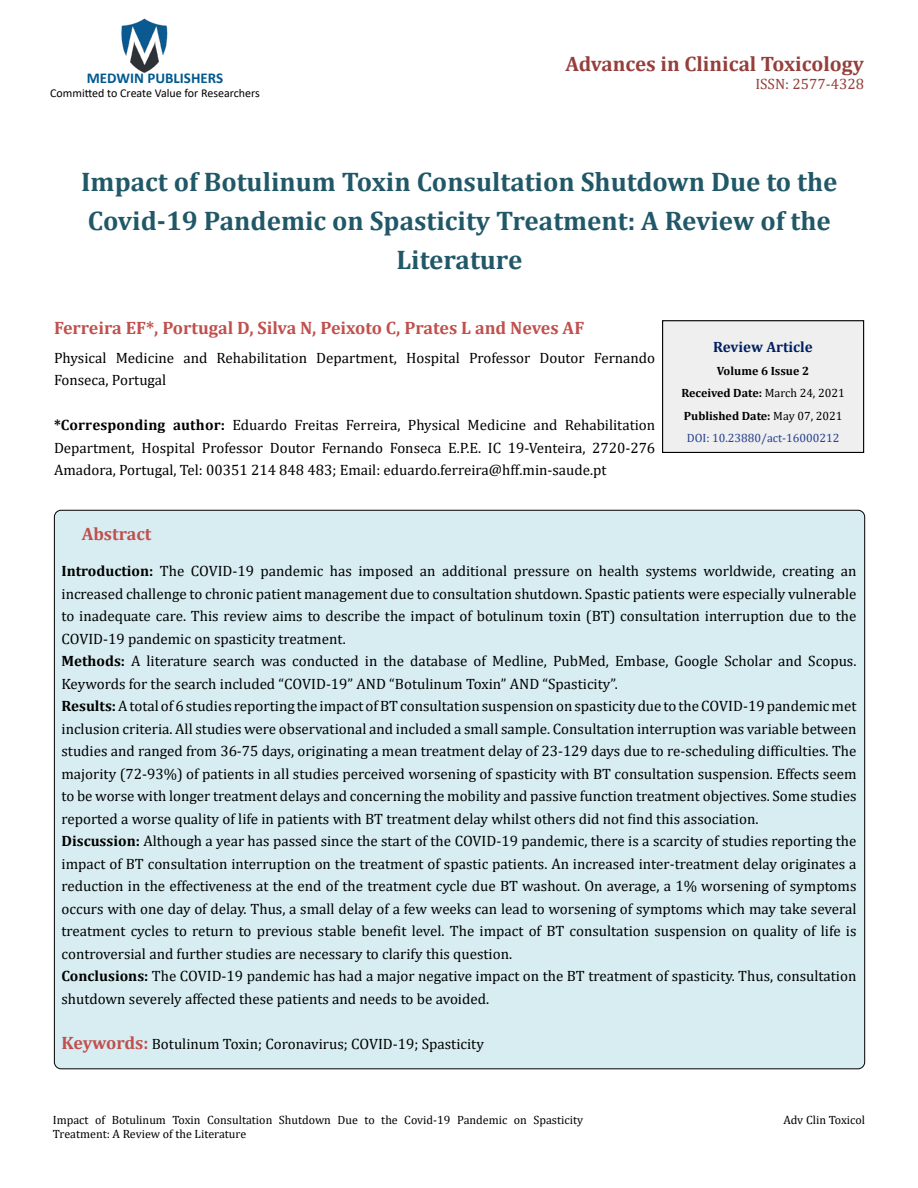
<style>
.page{position:relative;width:918px;height:1188px;background:#fff}
.page>*{position:absolute;margin:0;border:0;box-sizing:border-box;transform-origin:0 0}
.t1{font:700 27px/39px "Cambria";color:#215868;text-align:center}
.t2{font:700 21px "Cambria";color:#953f3c}
.t3{font:700 18px "Cambria";color:#c0504d}
.t4{font:15px/22.5px "Cambria";color:#000}
.t5{font:700 15px "Calibri";color:#005991}
.t6{font:15px "Cambria";color:#953f3c}
.t7{font:700 15px "Cambria";color:#002060}
.t8{font:12px/14.4px "Cambria";color:#000}
.t9{font:700 12px/22.5px "Cambria";color:#000;text-align:center}
.t10{font:12px "Calibri";color:#000}
.s1{font-weight:700}
.s2{font-weight:400}
.s3{font-weight:400;color:#25408f}
.s4{font-weight:700;font-size:18px;color:#c0504d}
</style>
<div class="page">
<img style="left:121px;top:18px;width:47px;height:55px">
<div style="left:663px;top:321px;width:201px;height:131px;background:#efefef"></div>
<div style="left:662px;top:320px;width:202px;height:133px;border:1px solid #000"></div>
<div style="left:54px;top:510px;width:811px;height:559px;background:#d8edf2;border-radius:7px"></div>
<p class="t5" style="left:87px;top:67px;width:138px">MEDWIN PUBLISHERS</p>
<p class="t10" style="left:50px;top:85px;width:211px">Committed to Create Value for Researchers</p>
<h2 class="t2" style="left:565px;top:49px;width:300px">Advances in Clinical Toxicology</h2>
<p class="t6" style="left:755px;top:75px;width:110px">ISSN: 2577-4328</p>
<h1 class="t1" style="left:81px;top:161px;width:758px">Impact of Botulinum Toxin Consultation Shutdown Due to the<br>Covid-19 Pandemic on Spasticity Treatment: A Review of the<br>Literature</h1>
<p class="t3" style="left:54px;top:315px;width:532px">Ferreira EF*, Portugal D, Silva N, Peixoto C, Prates L and Neves AF</p>
<p class="t4" style="left:54px;top:346px;width:603px">Physical Medicine and Rehabilitation Department, Hospital Professor Doutor Fernando<br>Fonseca, Portugal</p>
<p class="t4" style="left:54px;top:414px;width:603px;text-align:justify"><span class="s1">*Corresponding author:</span> Eduardo Freitas Ferreira, Physical Medicine and Rehabilitation Department, Hospital Professor Doutor Fernando Fonseca E.P.E. IC 19-Venteira, 2720-276<br>Amadora, Portugal, Tel: 00351 214 848 483; Email: eduardo.ferreira@hff.min-saude.pt</p>
<p class="t7" style="left:713px;top:337px;width:101px">Review Article</p>
<p class="t9" style="left:682px;top:359px;width:165px">Volume 6 Issue 2<br>Received Date: <span class="s2">March 24, 2021<br></span>Published Date: <span class="s2">May 07, 2021<br></span><span class="s3">DOI: 10.23880/act-16000212</span></p>
<p class="t3" style="left:82px;top:521px;width:71px">Abstract</p>
<p class="t4" style="left:62px;top:560px;width:797px"><span class="s1">Introduction:</span> The COVID-19 pandemic has imposed an additional pressure on health systems worldwide, creating an increased challenge to chronic patient management due to consultation shutdown. Spastic patients were especially vulnerable to inadequate care. This review aims to describe the impact of botulinum toxin (BT) consultation interruption due to the COVID-19 pandemic on spasticity treatment.<br><span class="s1">Methods:</span> A literature search was conducted in the database of Medline, PubMed, Embase, Google Scholar and Scopus.<br>Keywords for the search included “COVID-19” AND “Botulinum Toxin” AND “Spasticity”.<br><span class="s1">Results:</span> A total of 6 studies reporting the impact of BT consultation suspension on spasticity due to the COVID-19 pandemic met inclusion criteria. All studies were observational and included a small sample. Consultation interruption was variable between studies and ranged from 36-75 days, originating a mean treatment delay of 23-129 days due to re-scheduling difficulties. The majority (72-93%) of patients in all studies perceived worsening of spasticity with BT consultation suspension. Effects seem to be worse with longer treatment delays and concerning the mobility and passive function treatment objectives. Some studies reported a worse quality of life in patients with BT treatment delay whilst others did not find this association.<br><span class="s1">Discussion:</span> Although a year has passed since the start of the COVID-19 pandemic, there is a scarcity of studies reporting the impact of BT consultation interruption on the treatment of spastic patients. An increased inter-treatment delay originates a reduction in the effectiveness at the end of the treatment cycle due BT washout. On average, a 1% worsening of symptoms occurs with one day of delay. Thus, a small delay of a few weeks can lead to worsening of symptoms which may take several treatment cycles to return to previous stable benefit level. The impact of BT consultation suspension on quality of life is controversial and further studies are necessary to clarify this question.<br><span class="s1">Conclusions:</span> The COVID-19 pandemic has had a major negative impact on the BT treatment of spasticity. Thus, consultation shutdown severely affected these patients and needs to be avoided.</p>
<p class="t4" style="left:62px;top:1032px;width:424px"><span class="s4">Keywords:</span> Botulinum Toxin; Coronavirus; COVID-19; Spasticity</p>
<p class="t8" style="left:53px;top:1113px;width:532px">Impact of Botulinum Toxin Consultation Shutdown Due to the Covid-19 Pandemic on Spasticity<br>Treatment: A Review of the Literature</p>
<p class="t8" style="left:784px;top:1113px;width:83px">Adv Clin Toxicol</p>
</div>
